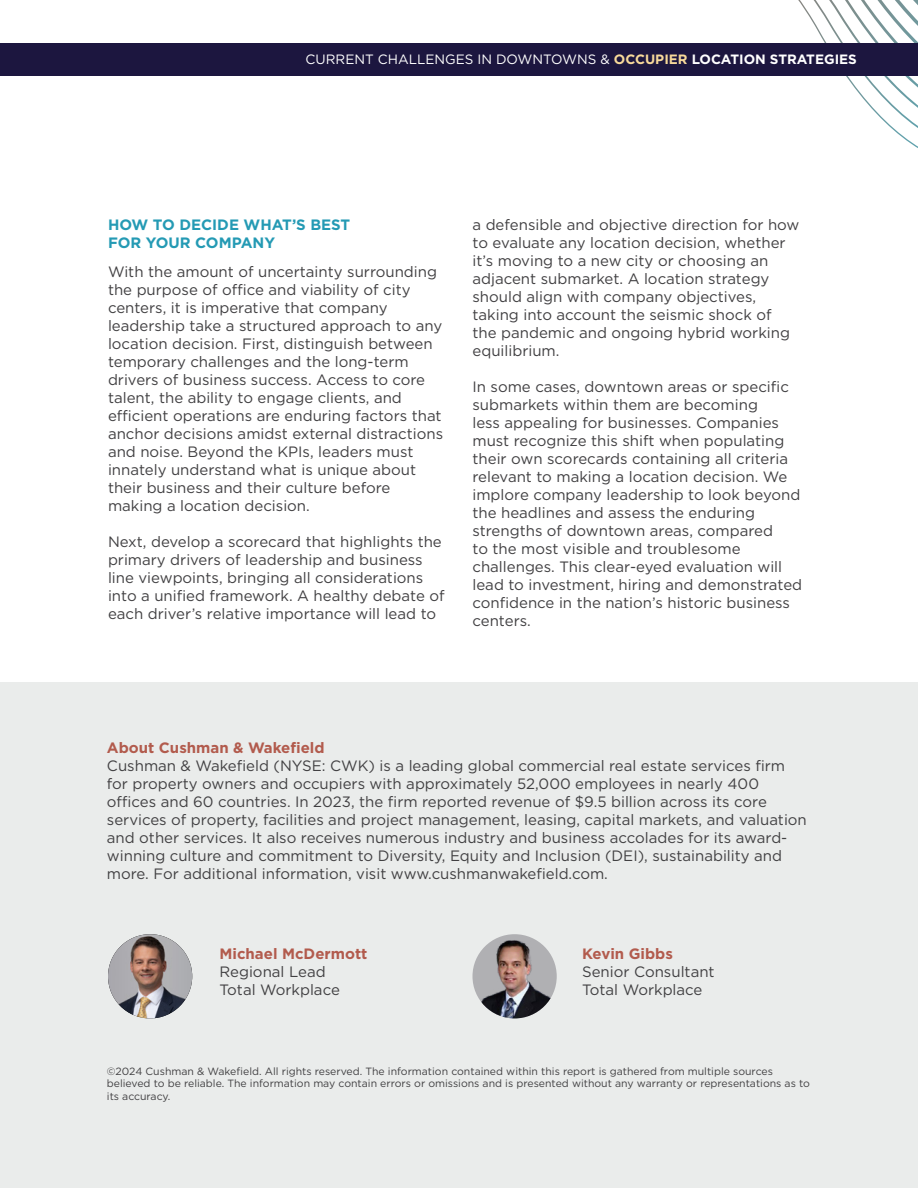
<style>
.page{position:relative;width:918px;height:1188px;background:#fff}
.page>*{position:absolute;margin:0;border:0;box-sizing:border-box;transform-origin:0 0}
.t1{font:15px/18px "Gotham";color:#414042}
.t2{font:700 15px "Gotham";color:#b25b4d}
.t3{font:700 15px/18px "Gotham";color:#249ab4}
.t4{font:13.5px "Gotham";color:#fff}
.t5{font:10.5px/12.6px "Gotham";color:#414042}
.s1{font-weight:700;color:#f8da9a}
.s2{font-weight:700}
</style>
<div class="page">
<div style="left:0;top:683px;width:918px;height:505px;background:#eaeceb"></div>
<img style="left:108px;top:934px;width:84px;height:84px;border-radius:42px">
<img style="left:472px;top:934px;width:85px;height:84px;border-radius:42px">
<svg style="left:798px;top:0;width:120px;height:148px"></svg>
<div style="left:0;top:43px;width:918px;height:33px;background:#1c163f"></div>
<p class="t4" style="left:306px;top:51px;width:553px">CURRENT CHALLENGES IN DOWNTOWNS &amp; <span class="s1">OCCUPIER</span> <span class="s2">LOCATION STRATEGIES</span></p>
<p class="t3" style="left:108px;top:216px;width:244px">HOW TO DECIDE WHAT’S BEST<br>FOR YOUR COMPANY</p>
<p class="t1" style="left:108px;top:262px;width:337px">With the amount of uncertainty surrounding the purpose of office and viability of city centers, it is imperative that company leadership take a structured approach to any location decision. First, distinguish between temporary challenges and the long-term drivers of business success. Access to core talent, the ability to engage clients, and efficient operations are enduring factors that anchor decisions amidst external distractions and noise. Beyond the KPIs, leaders must innately understand what is unique about their business and their culture before making a location decision.</p>
<p class="t1" style="left:108px;top:532px;width:338px">Next, develop a scorecard that highlights the primary drivers of leadership and business line viewpoints, bringing all considerations into a unified framework. A healthy debate of each driver’s relative importance will lead to</p>
<p class="t1" style="left:472px;top:216px;width:328px">a defensible and objective direction for how to evaluate any location decision, whether it’s moving to a new city or choosing an adjacent submarket. A location strategy should align with company objectives, taking into account the seismic shock of the pandemic and ongoing hybrid working equilibrium.</p>
<p class="t1" style="left:472px;top:378px;width:331px">In some cases, downtown areas or specific submarkets within them are becoming<br>less appealing for businesses. Companies must recognize this shift when populating their own scorecards containing all criteria relevant to making a location decision. We implore company leadership to look beyond the headlines and assess the enduring strengths of downtown areas, compared<br>to the most visible and troublesome challenges. This clear-eyed evaluation will lead to investment, hiring and demonstrated confidence in the nation’s historic business centers.</p>
<p class="t2" style="left:107px;top:738px;width:219px">About Cushman &amp; Wakefield</p>
<p class="t1" style="left:107px;top:756px;width:701px">Cushman &amp; Wakefield (NYSE: CWK) is a leading global commercial real estate services firm for property owners and occupiers with approximately 52,000 employees in nearly 400 offices and 60 countries. In 2023, the firm reported revenue of $9.5 billion across its core services of property, facilities and project management, leasing, capital markets, and valuation and other services. It also receives numerous industry and business accolades for its award&shy;winning culture and commitment to Diversity, Equity and Inclusion (DEI), sustainability and more. For additional information, visit www.cushmanwakefield.com.</p>
<p class="t2" style="left:220px;top:944px;width:150px">Michael McDermott</p>
<p class="t1" style="left:220px;top:963px;width:122px">Regional Lead<br>Total Workplace</p>
<p class="t2" style="left:582px;top:944px;width:92px">Kevin Gibbs</p>
<p class="t1" style="left:582px;top:963px;width:134px">Senior Consultant<br>Total Workplace</p>
<p class="t5" style="left:107px;top:1065px;width:705px">©2024 Cushman &amp; Wakefield. All rights reserved. The information contained within this report is gathered from multiple sources believed to be reliable. The information may contain errors or omissions and is presented without any warranty or representations as to its accuracy.</p>
</div>
